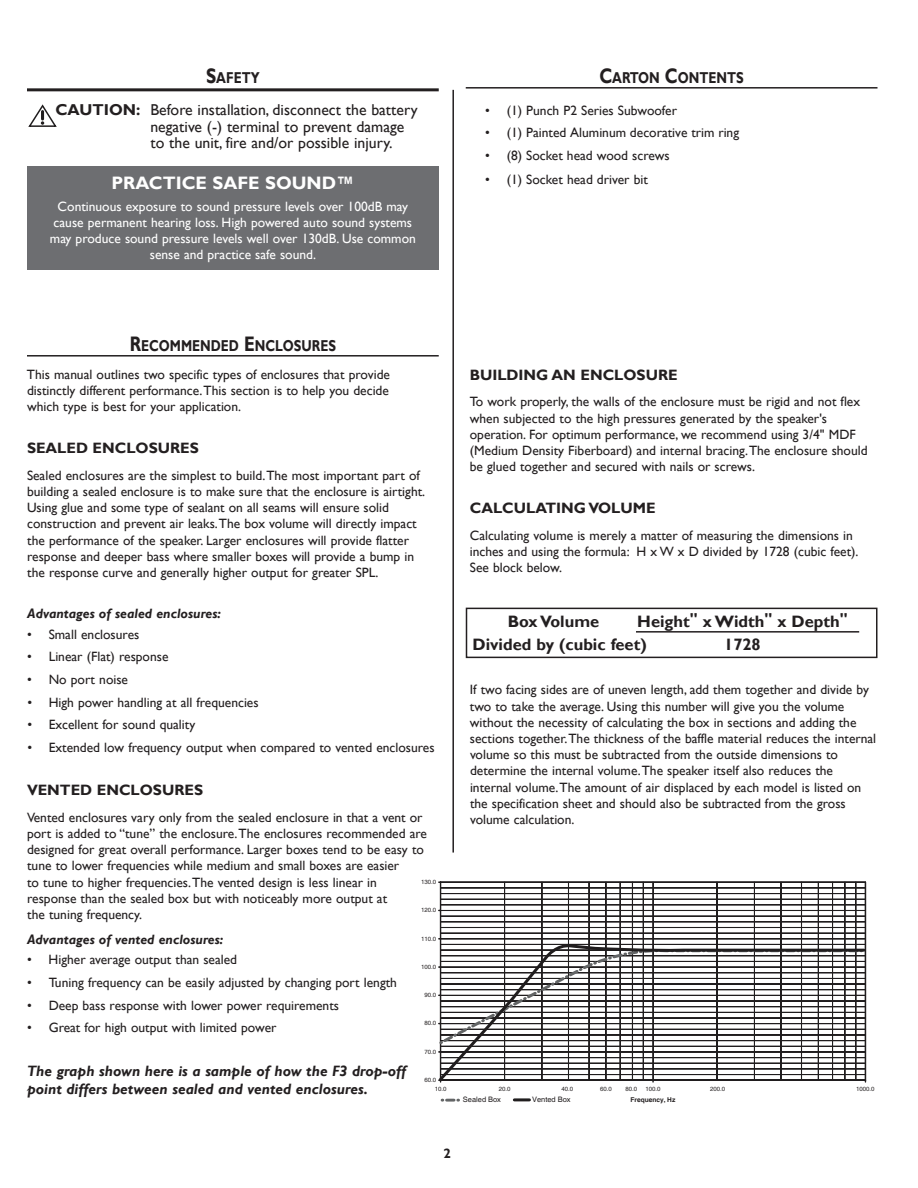
<style>
.page{position:relative;width:918px;height:1188px;background:#fff}
.page>*{position:absolute;margin:0;border:0;box-sizing:border-box;transform-origin:0 0}
.t1{font:700 18px "Gill Sans";color:#fff}
.t2{font:700 16.5px/22.5px "Gill Sans";color:#231f20}
.t3{font:15.75px/16.5px "Gill Sans";color:#231f20}
.t4{font:700 15.75px "Gill Sans";color:#231f20;scale:.8 1}
.t5{font:italic 700 15px/18px "Gill Sans";color:#231f20}
.t6{font:700 15px "Gill Sans";color:#231f20}
.t7{font:13.5px/16.2px "Gill Sans";color:#231f20}
.t8{font:13.5px/16.2px "Gill Sans";color:#fff;text-align:center}
.t9{font:italic 700 13.5px "Gill Sans";color:#231f20}
.t10{font:700 13.5px "Gill Sans";color:#231f20}
.t11{font:7.5px "Helvetica";color:#231f20}
.t12{font:700 6.6px "Helvetica";color:#231f20}
.t13{font:6px "Helvetica";letter-spacing:-.005em;color:#231f20}
.s1{font-size:21px}
.s2{font-weight:700}
</style>
<div class="page">
<hr style="left:27px;top:88px;width:412px;height:3px;background:#231f20">
<div style="left:27px;top:166px;width:412px;height:103px;background:#6d6e71"></div>
<hr style="left:466px;top:87px;width:412px;height:2px;background:#231f20">
<hr style="left:27px;top:355px;width:412px;height:2px;background:#231f20">
<hr style="left:452px;top:90px;width:2px;height:763px;background:#231f20">
<svg style="left:28px;top:104px;width:29px;height:23px"></svg>
<svg style="left:438px;top:881px;width:429px;height:63px"></svg>
<svg style="left:438px;top:944px;width:429px;height:158px"></svg>
<div style="left:466px;top:608px;width:412px;height:50px;border:2px solid #231f20"></div>
<hr style="left:636px;top:631px;width:223px;height:2px;background:#231f20">
<p class="t4" style="left:206px;top:69px;width:68px"><span class="s1">S</span>AFETY</p>
<p class="t4" style="left:599px;top:69px;width:182px"><span class="s1">C</span>ARTON <span class="s1">C</span>ONTENTS</p>
<p class="t3" style="left:150px;top:102px;width:269px;text-indent:-95px"><span class="s2">CAUTION:</span> Before installation, disconnect the battery negative (-) terminal to prevent damage to the unit, fire and/or possible injury.</p>
<h1 class="t1" style="left:112px;top:172px;width:244px">PRACTICE SAFE SOUND™</h1>
<p class="t8" style="left:50px;top:198px;width:367px">Continuous exposure to sound pressure levels over 100dB may cause permanent hearing loss. High powered auto sound systems may produce sound pressure levels well over 130dB. Use common sense and practice safe sound.</p>
<p class="t7" style="left:485px;top:102px;width:193px">• (1) Punch P2 Series Subwoofer</p>
<p class="t7" style="left:485px;top:125px;width:255px">• (1) Painted Aluminum decorative trim ring</p>
<p class="t7" style="left:485px;top:148px;width:186px">• (8) Socket head wood screws</p>
<p class="t7" style="left:485px;top:172px;width:164px">• (1) Socket head driver bit</p>
<p class="t4" style="left:130px;top:337px;width:259px"><span class="s1">R</span>ECOMMENDED <span class="s1">E</span>NCLOSURES</p>
<p class="t6" style="left:470px;top:366px;width:209px">BUILDING AN ENCLOSURE</p>
<p class="t7" style="left:470px;top:394px;width:399px">To work properly, the walls of the enclosure must be rigid and not flex when subjected to the high pressures generated by the speaker's operation. For optimum performance, we recommend using 3/4" MDF (Medium Density Fiberboard) and internal bracing.The enclosure should be glued together and secured with nails or screws.</p>
<p class="t6" style="left:470px;top:499px;width:187px">CALCULATING VOLUME</p>
<p class="t7" style="left:470px;top:528px;width:390px">Calculating volume is merely a matter of measuring the dimensions in inches and using the formula: H x W x D divided by 1728 (cubic feet).<br>See block below.</p>
<p class="t7" style="left:27px;top:366px;width:365px;text-align:justify">This manual outlines two specific types of enclosures that provide distinctly different performance.This section is to help you decide which type is best for your application.</p>
<p class="t6" style="left:27px;top:439px;width:173px">SEALED ENCLOSURES</p>
<p class="t7" style="left:27px;top:467px;width:400px">Sealed enclosures are the simplest to build.The most important part of building a sealed enclosure is to make sure that the enclosure is airtight.<br>Using glue and some type of sealant on all seams will ensure solid construction and prevent air leaks.The box volume will directly impact the performance of the speaker. Larger enclosures will provide flatter response and deeper bass where smaller boxes will provide a bump in the response curve and generally higher output for greater SPL.</p>
<p class="t9" style="left:27px;top:606px;width:195px">Advantages of sealed enclosures:</p>
<p class="t7" style="left:27px;top:626px;width:114px">• Small enclosures</p>
<p class="t7" style="left:27px;top:649px;width:143px">• Linear (Flat) response</p>
<p class="t7" style="left:27px;top:672px;width:102px">• No port noise</p>
<p class="t7" style="left:27px;top:694px;width:233px">• High power handling at all frequencies</p>
<p class="t7" style="left:27px;top:717px;width:169px">• Excellent for sound quality</p>
<p class="t7" style="left:27px;top:740px;width:409px">• Extended low frequency output when compared to vented enclosures</p>
<p class="t6" style="left:27px;top:781px;width:178px">VENTED ENCLOSURES</p>
<p class="t7" style="left:27px;top:809px;width:402px">Vented enclosures vary only from the sealed enclosure in that a vent or port is added to “tune” the enclosure.The enclosures recommended are designed for great overall performance. Larger boxes tend to be easy to tune to lower frequencies while medium and small boxes are easier<br>to tune to higher frequencies.The vented design is less linear in response than the sealed box but with noticeably more output at<br>the tuning frequency.</p>
<p class="t9" style="left:27px;top:931px;width:198px">Advantages of vented enclosures:</p>
<p class="t7" style="left:27px;top:952px;width:211px">• Higher average output than sealed</p>
<p class="t7" style="left:27px;top:975px;width:371px">• Tuning frequency can be easily adjusted by changing port length</p>
<p class="t7" style="left:27px;top:997px;width:313px">• Deep bass response with lower power requirements</p>
<p class="t7" style="left:27px;top:1020px;width:251px">• Great for high output with limited power</p>
<p class="t5" style="left:27px;top:1062px;width:381px">The graph shown here is a sample of how the F3 drop-off point differs between sealed and vented enclosures.</p>
<p class="t2" style="left:473px;top:611px;width:377px;text-indent:165px">Height" x Width" x Depth"<br>Divided by (cubic feet)</p>
<p class="t2" style="left:508px;top:611px;width:93px">Box Volume</p>
<p class="t2" style="left:724px;top:633px;width:38px">1728</p>
<p class="t7" style="left:470px;top:682px;width:408px">If two facing sides are of uneven length, add them together and divide by two to take the average. Using this number will give you the volume without the necessity of calculating the box in sections and adding the sections together.The thickness of the baffle material reduces the internal volume so this must be subtracted from the outside dimensions to determine the internal volume.The speaker itself also reduces the internal volume.The amount of air displaced by each model is listed on the specification sheet and should also be subtracted from the gross volume calculation.</p>
<p class="t13" style="left:421px;top:878px;width:17px">130.0</p>
<p class="t13" style="left:421px;top:907px;width:17px">120.0</p>
<p class="t13" style="left:421px;top:935px;width:17px">110.0</p>
<p class="t13" style="left:421px;top:963px;width:17px">100.0</p>
<p class="t13" style="left:424px;top:992px;width:13px">90.0</p>
<p class="t13" style="left:424px;top:1020px;width:13px">80.0</p>
<p class="t13" style="left:424px;top:1048px;width:13px">70.0</p>
<p class="t13" style="left:424px;top:1076px;width:13px">60.0</p>
<p class="t13" style="left:435px;top:1085px;width:13px">10.0</p>
<p class="t13" style="left:499px;top:1085px;width:13px">20.0</p>
<p class="t13" style="left:562px;top:1085px;width:13px">40.0</p>
<p class="t13" style="left:600px;top:1085px;width:13px">60.0</p>
<p class="t13" style="left:626px;top:1085px;width:13px">80.0</p>
<p class="t13" style="left:646px;top:1085px;width:17px">100.0</p>
<p class="t13" style="left:710px;top:1085px;width:17px">200.0</p>
<p class="t13" style="left:856px;top:1085px;width:20px">1000.0</p>
<p class="t11" style="left:463px;top:1095px;width:40px">Sealed Box</p>
<p class="t11" style="left:532px;top:1095px;width:40px">Vented Box</p>
<p class="t12" style="left:631px;top:1095px;width:46px">Frequency, Hz</p>
<p class="t10" style="left:444px;top:1146px;width:9px">2</p>
</div>
